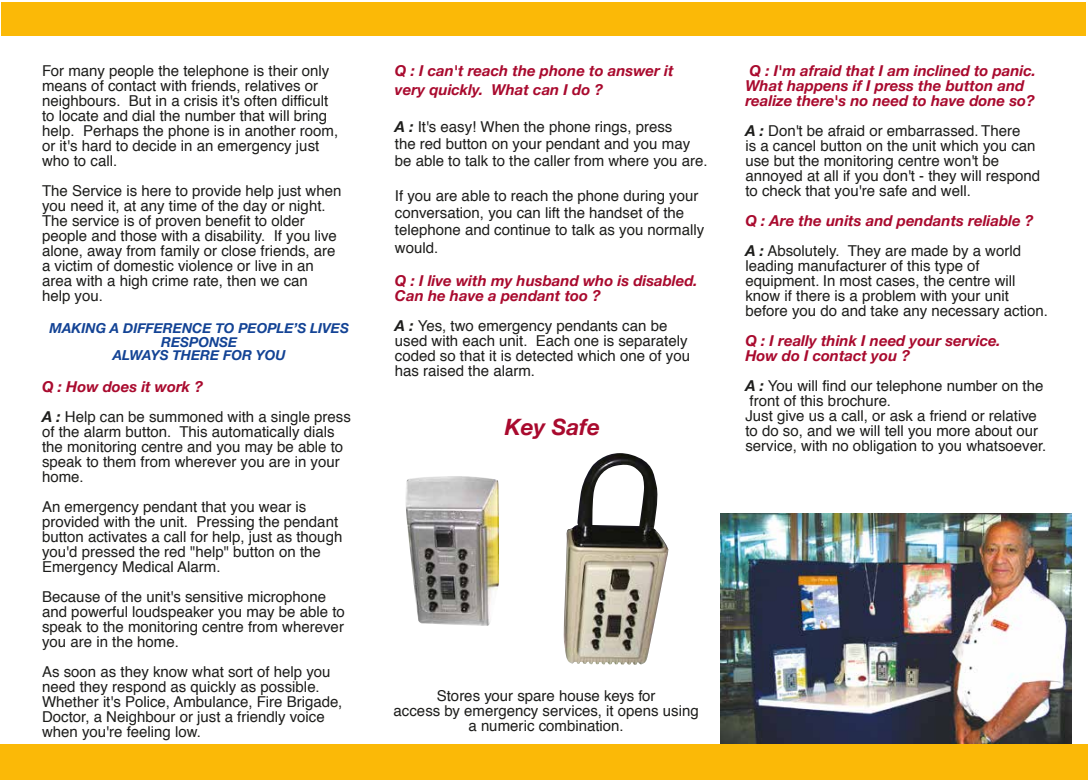
<style>
.page{position:relative;width:1088px;height:780px;background:#fff}
.page>*{position:absolute;margin:0;border:0;box-sizing:border-box;transform-origin:0 0}
.t1{font:italic 700 22.5px "Helvetica Neue";color:#a90a2e}
.t2{font:15px/15px "Helvetica";color:#1d1d1b}
.t3{font:italic 700 15px/15px "Helvetica Neue";color:#a90a2e}
.t4{font:italic 700 13.75px/13.8px "Helvetica Neue";color:#134395;text-align:center}
.s1{font-family:"Helvetica Neue";font-weight:700;font-style:italic;color:#a90a2e}
.s2{font-family:"Helvetica Neue";font-weight:700;font-style:italic}
.s3{color:#1d1d1b}
.s4{font-family:"Helvetica";font-weight:400;font-style:normal;color:#1d1d1b}
</style>
<div class="page">
<div style="left:1px;top:2px;width:1084px;height:33px;background:#fbb907"></div>
<img style="left:721px;top:514px;width:351px;height:230px">
<div style="left:0;top:744px;width:1087px;height:36px;background:#fbb907"></div>
<img style="left:405px;top:453px;width:264px;height:212px">
<p class="t2" style="left:42px;top:64px;width:297px">For many people the telephone is their only means of contact with friends, relatives or neighbours. But in a crisis it's often difficult to locate and dial the number that will bring help. Perhaps the phone is in another room, or it's hard to decide in an emergency just who to call.</p>
<p class="t2" style="left:42px;top:184px;width:301px">The Service is here to provide help just when you need it, at any time of the day or night.<br>The service is of proven benefit to older people and those with a disability. If you live alone, away from family or close friends, are a victim of domestic violence or live in an area with a high crime rate, then we can<br>help you.</p>
<p class="t4" style="left:50px;top:321px;width:301px">MAKING A DIFFERENCE TO PEOPLE’S LIVES<br>RESPONSE<br>ALWAYS THERE FOR YOU</p>
<p class="t2" style="left:42px;top:372px;width:310px;line-height:30px"><span class="s1">Q : How does it work ?<br></span><span class="s2">A :</span> Help can be summoned with a single press</p>
<p class="t2" style="left:42px;top:425px;width:302px">of the alarm button. This automatically dials the monitoring centre and you may be able to speak to them from wherever you are in your home.</p>
<p class="t2" style="left:42px;top:500px;width:302px">An emergency pendant that you wear is provided with the unit. Pressing the pendant button activates a call for help, just as though you'd pressed the red "help" button on the Emergency Medical Alarm.</p>
<p class="t2" style="left:42px;top:590px;width:304px">Because of the unit's sensitive microphone and powerful loudspeaker you may be able to speak to the monitoring centre from wherever you are in the home.</p>
<p class="t2" style="left:42px;top:665px;width:302px">As soon as they know what sort of help you need they respond as quickly as possible.<br>Whether it's Police, Ambulance, Fire Brigade, Doctor, a Neighbour or just a friendly voice when you're feeling low.</p>
<p class="t3" style="left:395px;top:61px;width:280px;line-height:19.4px">Q : I can't reach the phone to answer it very quickly. What can I do ?</p>
<p class="t2" style="left:395px;top:118px;width:314px;line-height:17.2px"><span class="s2">A :</span> It's easy! When the phone rings, press<br>the red button on your pendant and you may be able to talk to the caller from where you are.</p>
<p class="t2" style="left:395px;top:187px;width:311px;line-height:17.2px">If you are able to reach the phone during your conversation, you can lift the handset of the telephone and continue to talk as you normally would.</p>
<p class="t3" style="left:395px;top:272px;width:304px">Q : I live with my husband who is disabled.<br>Can he have a pendant too ?</p>
<p class="t2" style="left:395px;top:318px;width:297px"><span class="s2">A :</span> Yes, two emergency pendants can be used with each unit. Each one is separately coded so that it is detected which one of you has raised the alarm.</p>
<p class="t1" style="left:505px;top:409px;width:97px">Key Safe</p>
<p class="t3" style="left:745px;top:63px;width:292px">Q : I'm afraid that I am inclined to panic.<br>What happens if I press the button and realize there's no need to have done so?</p>
<p class="t2" style="left:745px;top:124px;width:296px"><span class="s2">A :</span> Don't be afraid or embarrassed. There<br>is a cancel button on the unit which you can use but the monitoring centre won't be annoyed at all if you don't - they will respond to check that you're safe and well.</p>
<p class="t3" style="left:745px;top:206px;width:290px;line-height:30px">Q : Are the units and pendants reliable ?<br><span class="s3">A :</span> <span class="s4">Absolutely. They are made by a world</span></p>
<p class="t2" style="left:745px;top:259px;width:304px">leading manufacturer of this type of equipment. In most cases, the centre will know if there is a problem with your unit before you do and take any necessary action.</p>
<p class="t3" style="left:745px;top:333px;width:257px">Q : I really think I need your service.<br>How do I contact you ?</p>
<p class="t2" style="left:745px;top:379px;width:303px"><span class="s2">A :</span> You will find our telephone number on the front of this brochure.<br>Just give us a call, or ask a friend or relative to do so, and we will tell you more about our service, with no obligation to you whatsoever.</p>
<p class="t2" style="left:394px;top:688px;width:307px;text-align:center">Stores your spare house keys for<br>access by emergency services, it opens using a numeric combination.</p>
</div>
